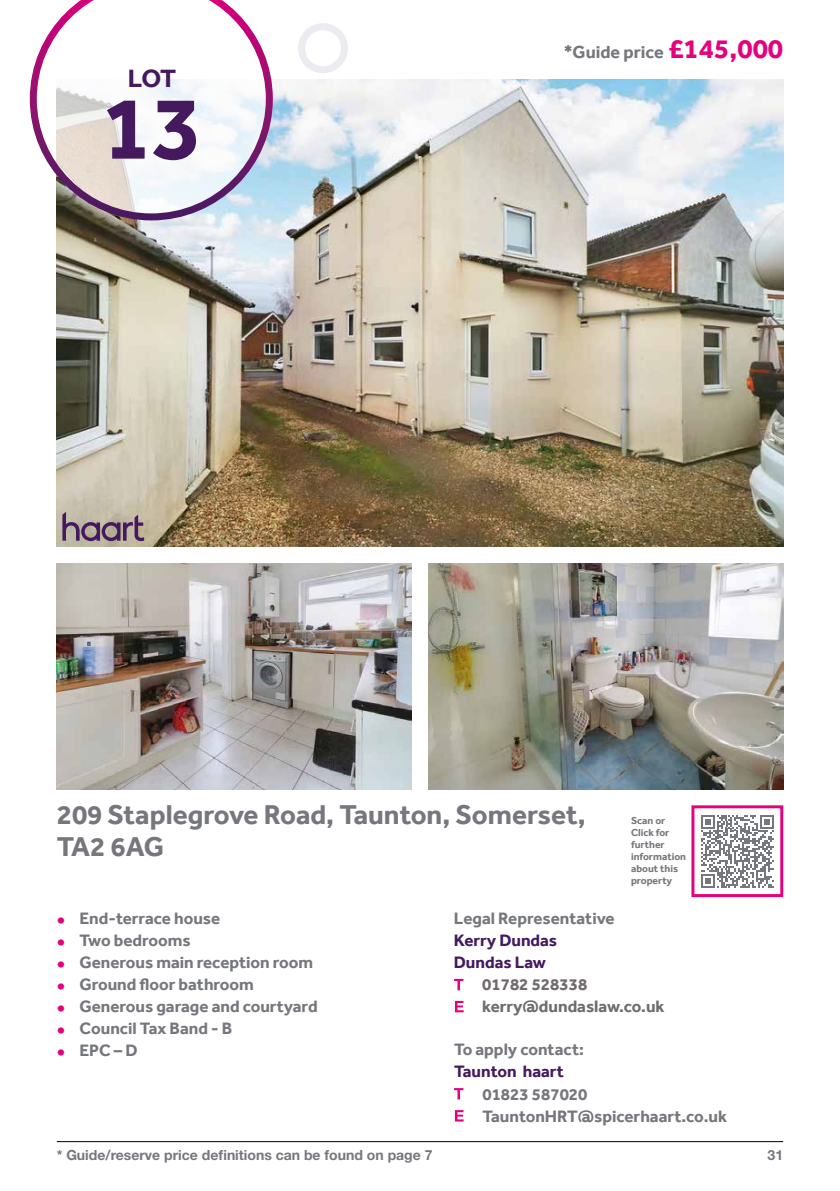
<style>
.page{position:relative;width:840px;height:1191px;background:#fff}
.page>*{position:absolute;margin:0;border:0;box-sizing:border-box;transform-origin:0 0}
.t1{font:700 92px "Effra";color:#44195e}
.t2{font:700 28px/32px "Effra";color:#75777c}
.t3{font:700 25.8px "Effra";color:#44195e}
.t4{font:700 18px "Effra";color:#75777c}
.t5{font:700 17px/22px "Effra";color:#75777c}
.t6{font:700 17px/22px "Effra";color:#44195e}
.t7{font:700 17px/22px "Effra";color:#706b6d}
.t8{font:700 14px "Helvetica Neue LT Std";color:#75777c}
.t9{font:700 10.4px/12px "Effra";color:#75777c}
.s1{font-size:28px;color:#e6007d}
.s2{font-size:22px;color:#e6007d}
</style>
<div class="page">
<img style="left:57px;top:79px;width:725px;height:468px">
<svg style="left:454px;top:1110px;width:9px;height:11px"></svg>
<svg style="left:454px;top:1088px;width:9px;height:11px"></svg>
<svg style="left:454px;top:1001px;width:9px;height:11px"></svg>
<svg style="left:454px;top:979px;width:9px;height:11px"></svg>
<img style="left:57px;top:564px;width:354px;height:225px">
<img style="left:428px;top:564px;width:354px;height:225px">
<hr style="left:57px;top:1141px;width:725px;height:1px;background:#000">
<svg style="left:701px;top:815px;width:72px;height:72px"></svg>
<div style="left:691px;top:805px;width:91px;height:92px;border:3px solid #e6007d"></div>
<svg style="left:62px;top:512px;width:82px;height:29px"></svg>
<svg style="left:30px;top:0;width:243px;height:220px"></svg>
<div style="left:298px;top:23px;width:50px;height:50px;border:7px solid #ebecef;border-radius:50%"></div>
<h3 class="t3" style="left:128px;top:63px;width:50px">LOT</h3>
<h1 class="t1" style="left:102px;top:73px;width:102px">13</h1>
<p class="t4" style="left:563px;top:41px;width:221px">*Guide price <span class="s1">£145,000</span></p>
<h2 class="t2" style="left:57px;top:798px;width:530px">209 Staplegrove Road, Taunton, Somerset,<br>TA2 6AG</h2>
<p class="t9" style="left:630px;top:814px;width:57px">Scan or<br>Click for further information about this property</p>
<p class="t5" style="left:57px;top:907px;width:165px"><span class="s2">•</span> End-terrace house</p>
<p class="t5" style="left:57px;top:929px;width:135px"><span class="s2">•</span> Two bedrooms</p>
<p class="t5" style="left:57px;top:951px;width:258px"><span class="s2">•</span> Generous main reception room</p>
<p class="t5" style="left:57px;top:973px;width:198px"><span class="s2">•</span> Ground floor bathroom</p>
<p class="t5" style="left:57px;top:995px;width:262px"><span class="s2">•</span> Generous garage and courtyard</p>
<p class="t5" style="left:57px;top:1017px;width:177px"><span class="s2">•</span> Council Tax Band - B</p>
<p class="t5" style="left:57px;top:1039px;width:82px"><span class="s2">•</span> EPC – D</p>
<p class="t5" style="left:453px;top:907px;width:162px">Legal Representative</p>
<p class="t6" style="left:453px;top:929px;width:105px">Kerry Dundas<br>Dundas Law</p>
<p class="t7" style="left:482px;top:973px;width:184px">01782 528338 kerry@dundaslaw.co.uk</p>
<p class="t5" style="left:454px;top:1038px;width:131px">To apply contact:</p>
<p class="t6" style="left:454px;top:1060px;width:111px">Taunton haart</p>
<p class="t5" style="left:482px;top:1082px;width:246px">01823 587020<br>TauntonHRT@spicerhaart.co.uk</p>
<p class="t8" style="left:57px;top:1146px;width:377px">* Guide/reserve price definitions can be found on page 7</p>
<p class="t8" style="left:767px;top:1146px;width:17px">31</p>
</div>
